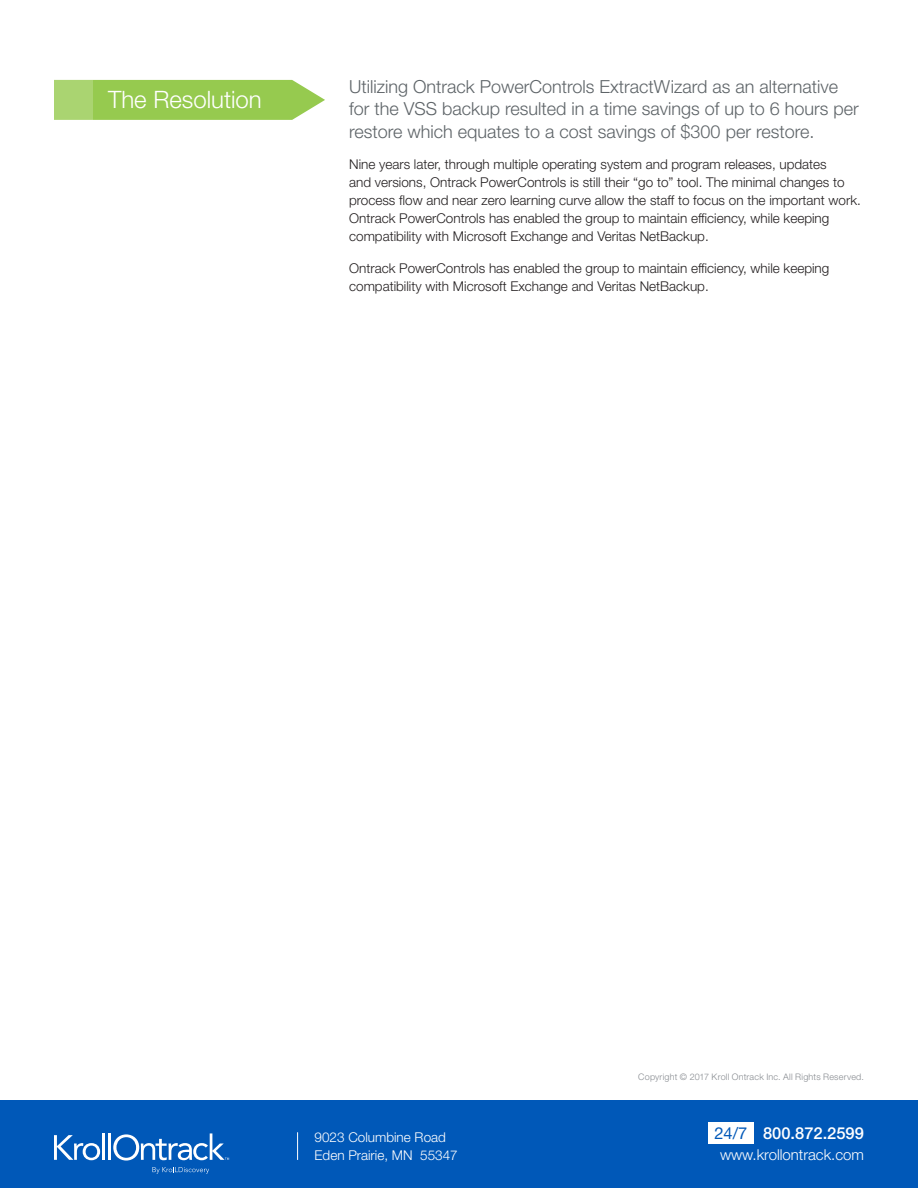
<style>
.page{position:relative;width:918px;height:1188px;background:#fff}
.page>*{position:absolute;margin:0;border:0;box-sizing:border-box;transform-origin:0 0}
.Subhead_1{font:300 24px "Helvetica Neue LT Std";color:#fff}
.Subhead_1-2{font:300 18px/22.5px "Helvetica Neue LT Std";color:#5e6468}
.Phone{font:500 16.5px "Helvetica Neue LT Std";color:#fff}
.t1{font:16.5px "Helvetica Neue LT Std";color:#0058b8}
.Website{font:300 15px "Helvetica Neue LT Std";color:#fff}
.Body{font:300 13.5px/18px "Helvetica Neue LT Std";color:#231f20}
.t2{font:300 13.5px/18px "Helvetica Neue LT Std";color:#fff}
.t3{font:300 9px "Helvetica Neue LT Std";letter-spacing:.025em;color:#878b90}
</style>
<div class="page">
<div style="left:0;top:1100px;width:918px;height:88px;background:#0058b8"></div>
<div style="left:708px;top:1122px;width:46px;height:21px;background:#fff"></div>
<svg style="left:297px;top:1132px;width:1px;height:28px"></svg>
<svg style="left:54px;top:1135px;width:46px;height:25px"></svg>
<hr style="left:102px;top:1133px;width:3px;height:27px;background:#fff">
<hr style="left:108px;top:1133px;width:3px;height:27px;background:#fff">
<svg style="left:113px;top:1133px;width:116px;height:28px"></svg>
<svg style="left:152px;top:1167px;width:57px;height:7px"></svg>
<svg style="left:93px;top:80px;width:232px;height:40px"></svg>
<div style="left:54px;top:80px;width:39px;height:40px;background:#aad471"></div>
<p class="Subhead_1" style="left:108px;top:85px;width:155px">The Resolution</p>
<p class="Subhead_1-2" style="left:349px;top:75px;width:511px">Utilizing Ontrack PowerControls ExtractWizard as an alternative for the VSS backup resulted in a time savings of up to 6 hours per restore which equates to a cost savings of $300 per restore.</p>
<p class="Body" style="left:349px;top:155px;width:513px">Nine years later, through multiple operating system and program releases, updates<br>and versions, Ontrack PowerControls is still their “go to” tool. The minimal changes to process flow and near zero learning curve allow the staff to focus on the important work.<br>Ontrack PowerControls has enabled the group to maintain efficiency, while keeping compatibility with Microsoft Exchange and Veritas NetBackup.</p>
<p class="Body" style="left:349px;top:259px;width:482px">Ontrack PowerControls has enabled the group to maintain efficiency, while keeping compatibility with Microsoft Exchange and Veritas NetBackup.</p>
<p class="t3" style="left:638px;top:1071px;width:227px">Copyright © 2017 Kroll Ontrack Inc. All Rights Reserved.</p>
<p class="t2" style="left:315px;top:1128px;width:145px">9023 Columbine Road<br>Eden Prairie, MN 55347</p>
<p class="t1" style="left:714px;top:1123px;width:35px">24/7</p>
<p class="Phone" style="left:763px;top:1123px;width:102px">800.872.2599</p>
<p class="Website" style="left:720px;top:1145px;width:145px">www.krollontrack.com</p>
</div>
